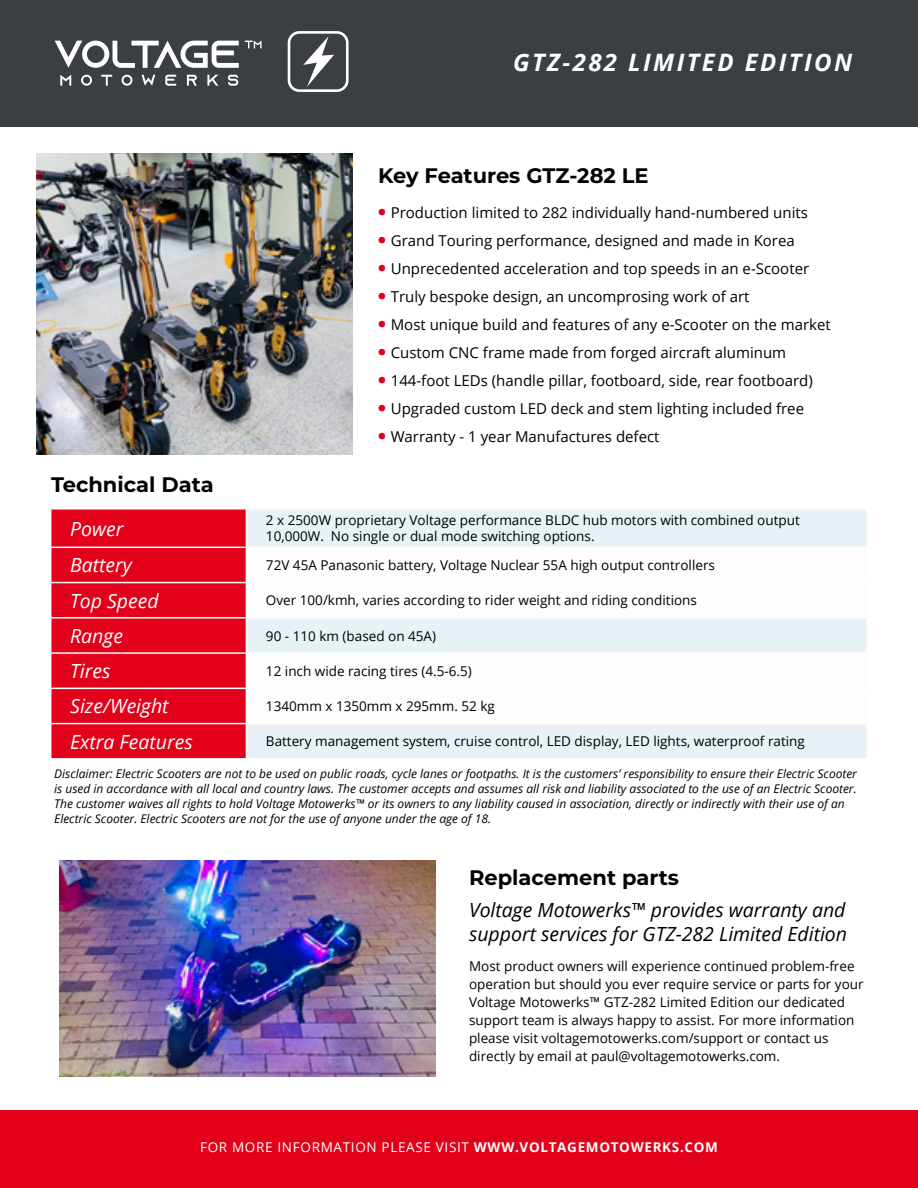
<style>
.page{position:relative;width:918px;height:1188px;background:#fff}
.page>*{position:absolute;margin:0;border:0;box-sizing:border-box;transform-origin:0 0}
.t1{font:italic 700 24px "Open Sans";letter-spacing:.1em;color:#fff}
.t2{font:700 21px "Montserrat";color:#000}
.t3{font:italic 19.5px/24px "Open Sans";color:#000}
.t4{font:italic 19.5px "Open Sans";color:#fff}
.t5{font:15px "Open Sans";color:#000}
.t6{font:13.5px/18px "Open Sans";color:#000}
.t7{font:13.5px "Open Sans";letter-spacing:.05em;color:#fff}
.t8{font:italic 12px/15px "Open Sans";color:#000}
.s1{font-family:"Montserrat";font-weight:900;font-size:21px;color:#e2001a}
.s2{font-weight:700}
</style>
<div class="page">
<div style="left:0;top:0;width:918px;height:126px;background:#3b3e42"></div>
<img style="left:36px;top:154px;width:317px;height:300px">
<div style="left:0;top:1111px;width:918px;height:77px;background:#e2001a"></div>
<img style="left:59px;top:861px;width:376px;height:216px">
<svg style="left:288px;top:31px;width:61px;height:61px"></svg>
<svg style="left:55px;top:41px;width:184px;height:45px"></svg>
<svg style="left:245px;top:41px;width:17px;height:7px"></svg>
<div style="left:51px;top:510px;width:195px;height:248px;background:#e2001a"></div>
<div style="left:247px;top:510px;width:619px;height:248px;background:#e8f1f6"></div>
<div style="left:51px;top:548px;width:195px;height:175px;background:#e2001a"></div>
<svg style="left:247px;top:548px;width:619px;height:175px"></svg>
<hr style="left:50px;top:547px;width:196px;height:1px;background:#fff">
<hr style="left:246px;top:547px;width:622px;height:1px;background:#fff">
<hr style="left:50px;top:582px;width:196px;height:1px;background:#fff">
<hr style="left:246px;top:582px;width:622px;height:1px;background:#fff">
<hr style="left:50px;top:617px;width:196px;height:2px;background:#fff">
<hr style="left:246px;top:617px;width:622px;height:2px;background:#fff">
<hr style="left:50px;top:652px;width:196px;height:2px;background:#fff">
<hr style="left:246px;top:652px;width:622px;height:2px;background:#fff">
<hr style="left:50px;top:688px;width:196px;height:1px;background:#fff">
<hr style="left:246px;top:688px;width:622px;height:1px;background:#fff">
<hr style="left:50px;top:723px;width:196px;height:1px;background:#fff">
<hr style="left:246px;top:723px;width:622px;height:1px;background:#fff">
<h1 class="t1" style="left:513px;top:46px;width:340px">GTZ-282 LIMITED EDITION</h1>
<h2 class="t2" style="left:378px;top:160px;width:272px">Key Features GTZ-282 LE</h2>
<p class="t5" style="left:378px;top:202px;width:431px"><span class="s1">•</span> Production limited to 282 individually hand-numbered units</p>
<p class="t5" style="left:378px;top:230px;width:418px"><span class="s1">•</span> Grand Touring performance, designed and made in Korea</p>
<p class="t5" style="left:378px;top:258px;width:433px"><span class="s1">•</span> Unprecedented acceleration and top speeds in an e-Scooter</p>
<p class="t5" style="left:378px;top:286px;width:373px"><span class="s1">•</span> Truly bespoke design, an uncomprosing work of art</p>
<p class="t5" style="left:378px;top:314px;width:454px"><span class="s1">•</span> Most unique build and features of any e-Scooter on the market</p>
<p class="t5" style="left:378px;top:342px;width:410px"><span class="s1">•</span> Custom CNC frame made from forged aircraft aluminum</p>
<p class="t5" style="left:378px;top:370px;width:436px"><span class="s1">•</span> 144-foot LEDs (handle pillar, footboard, side, rear footboard)</p>
<p class="t5" style="left:378px;top:398px;width:428px"><span class="s1">•</span> Upgraded custom LED deck and stem lighting included free</p>
<p class="t5" style="left:378px;top:426px;width:283px"><span class="s1">•</span> Warranty - 1 year Manufactures defect</p>
<h2 class="t2" style="left:51px;top:469px;width:164px">Technical Data</h2>
<h3 class="t4" style="left:70px;top:515px;width:55px">Power</h3>
<p class="t6" style="left:266px;top:512px;width:535px;line-height:16.2px">2 x 2500W proprietary Voltage performance BLDC hub motors with combined output<br>10,000W. No single or dual mode switching options.</p>
<h3 class="t4" style="left:70px;top:552px;width:63px">Battery</h3>
<p class="t6" style="left:266px;top:556px;width:451px">72V 45A Panasonic battery, Voltage Nuclear 55A high output controllers</p>
<h3 class="t4" style="left:70px;top:587px;width:90px">Top Speed</h3>
<p class="t6" style="left:266px;top:591px;width:433px">Over 100/kmh, varies according to rider weight and riding conditions</p>
<h3 class="t4" style="left:70px;top:622px;width:54px">Range</h3>
<p class="t6" style="left:266px;top:626px;width:172px">90 - 110 km (based on 45A)</p>
<h3 class="t4" style="left:70px;top:658px;width:42px">Tires</h3>
<p class="t6" style="left:266px;top:662px;width:207px">12 inch wide racing tires (4.5-6.5)</p>
<h3 class="t4" style="left:70px;top:693px;width:100px">Size/Weight</h3>
<p class="t6" style="left:266px;top:697px;width:231px">1340mm x 1350mm x 295mm. 52 kg</p>
<h3 class="t4" style="left:70px;top:728px;width:124px">Extra Features</h3>
<p class="t6" style="left:266px;top:732px;width:540px">Battery management system, cruise control, LED display, LED lights, waterproof rating</p>
<p class="t8" style="left:54px;top:766px;width:804px">Disclaimer: Electric Scooters are not to be used on public roads, cycle lanes or footpaths. It is the customers’ responsibility to ensure their Electric Scooter is used in accordance with all local and country laws. The customer accepts and assumes all risk and liability associated to the use of an Electric Scooter.<br>The customer waives all rights to hold Voltage Motowerks™ or its owners to any liability caused in association, directly or indirectly with their use of an Electric Scooter. Electric Scooters are not for the use of anyone under the age of 18.</p>
<h2 class="t2" style="left:469px;top:862px;width:211px">Replacement parts</h2>
<h3 class="t3" style="left:469px;top:898px;width:380px">Voltage Motowerks™ provides warranty and support services for GTZ-282 Limited Edition</h3>
<p class="t6" style="left:469px;top:957px;width:396px">Most product owners will experience continued problem-free operation but should you ever require service or parts for your Voltage Motowerks™ GTZ-282 Limited Edition our dedicated support team is always happy to assist. For more information please visit voltagemotowerks.com/support or contact us directly by email at paul@voltagemotowerks.com.</p>
<p class="t7" style="left:200px;top:1138px;width:519px">FOR MORE INFORMATION PLEASE VISIT <span class="s2">WWW.VOLTAGEMOTOWERKS.COM</span></p>
</div>
